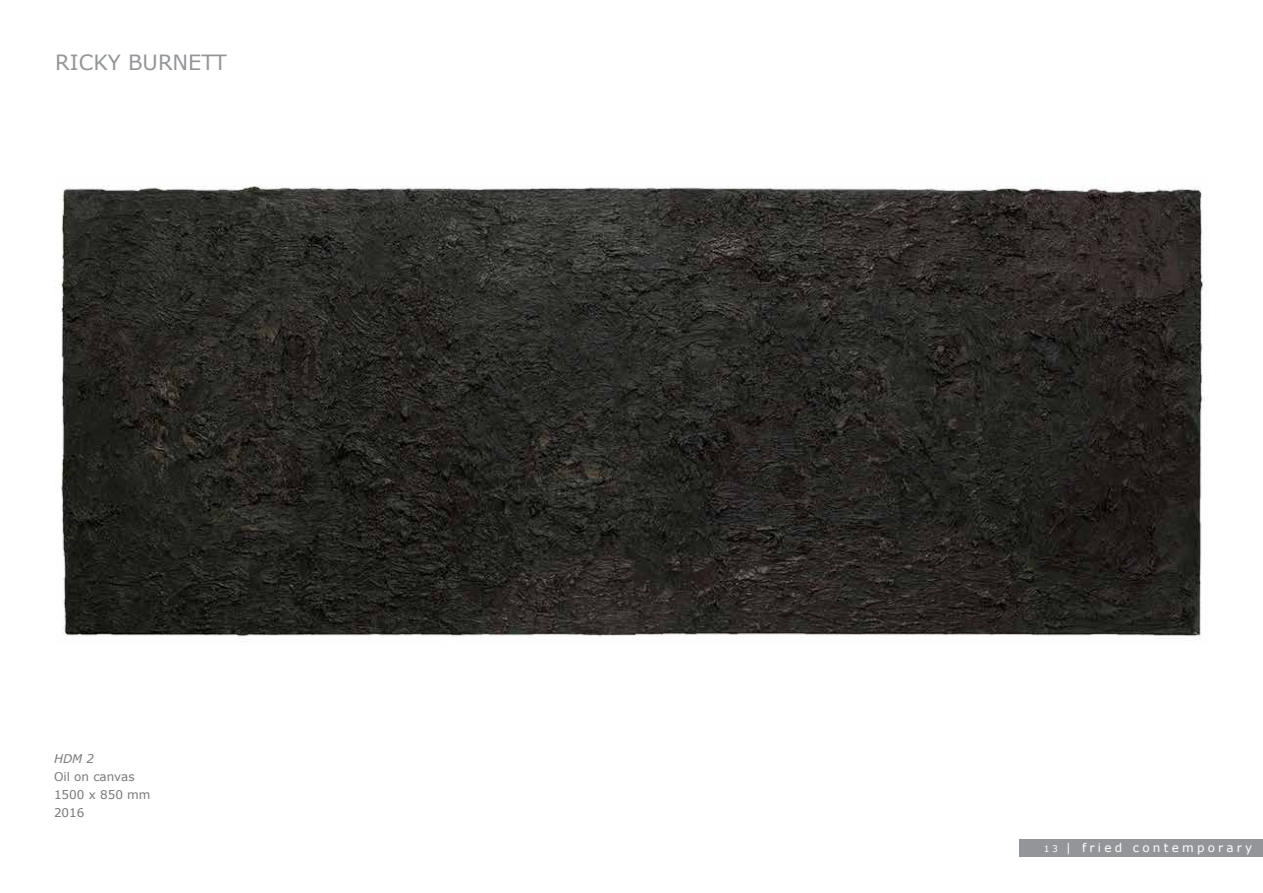
<style>
.page{position:relative;width:1263px;height:893px;background:#fff}
.page>*{position:absolute;margin:0;border:0;box-sizing:border-box;transform-origin:0 0}
.t1{font:21px "Verdana";color:#939598}
.t2{font:12px/18px "Verdana";color:#797979}
.t3{font:12px "Verdana";letter-spacing:.27em;color:#fff}
.t4{font:italic 12px "Verdana";color:#797979}
.s1{font-size:9px}
</style>
<div class="page">
<div style="left:1020px;top:839px;width:243px;height:18px;background:#939598"></div>
<img style="left:60px;top:185px;width:1145px;height:452px">
<h1 class="t1" style="left:55px;top:48px;width:173px">RICKY BURNETT</h1>
<p class="t4" style="left:54px;top:750px;width:42px">HDM 2</p>
<p class="t2" style="left:54px;top:767px;width:98px">Oil on canvas<br>1500 x 850 mm<br>2016</p>
<p class="t3" style="left:1044px;top:840px;width:210px"><span class="s1">13</span> | fried contemporary</p>
</div>
